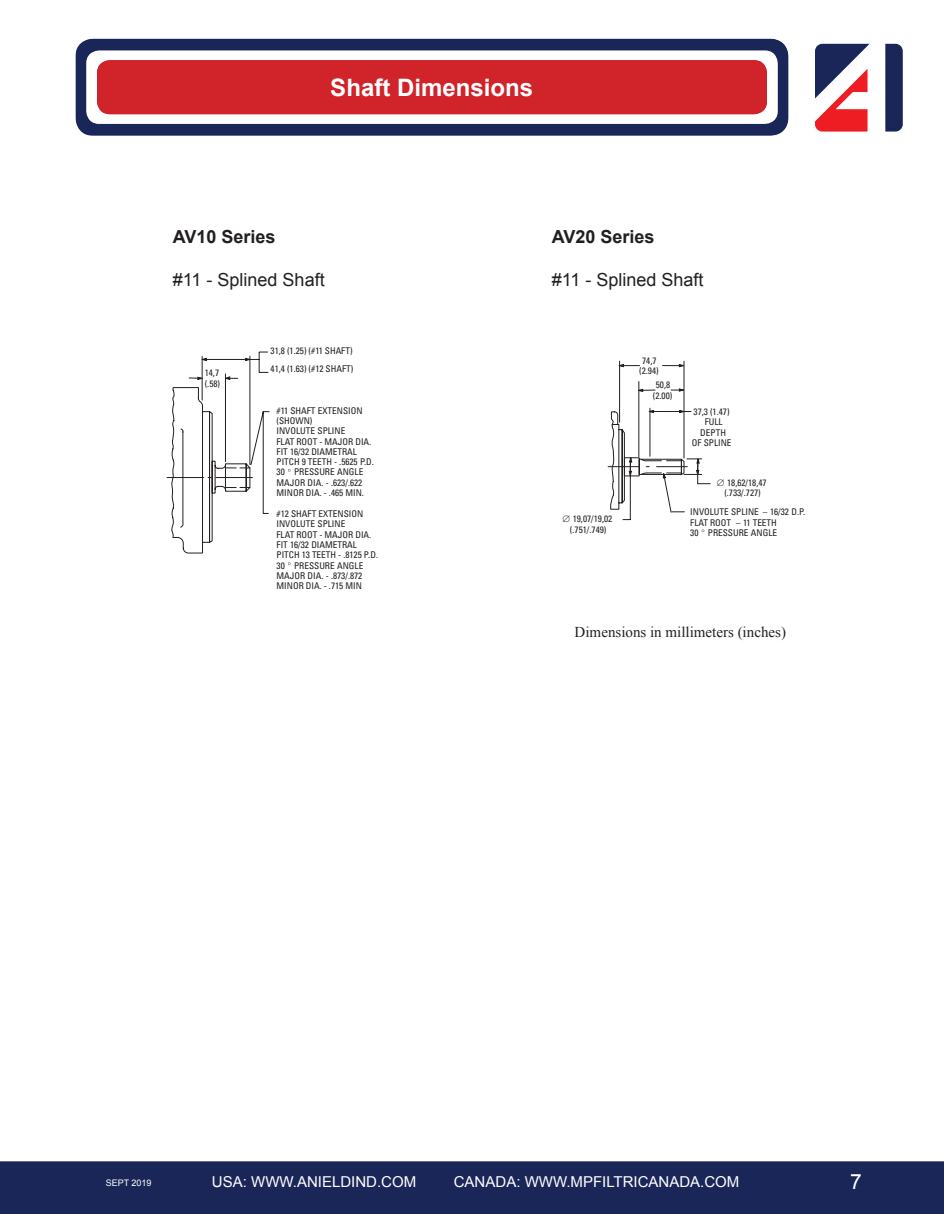
<style>
.page{position:relative;width:944px;height:1214px;background:#fff}
.page>*{position:absolute;margin:0;border:0;box-sizing:border-box;transform-origin:0 0}
.t1{font:700 24px "Arial";color:#fff}
.t2{font:21px "Arial";color:#fff}
.t3{font:18px "Arial";color:#231f20}
.t4{font:700 18px "Arial";color:#231f20}
.t5{font:15px "Arial";color:#fff}
.t6{font:15px "Times New Roman";color:#231f20}
.t7{font:condensed 9.3px/10.4px "Univers LT Std";color:#231f20}
.t8{font:9px "Arial";color:#fff}
</style>
<div class="page">
<div style="left:0;top:1161px;width:944px;height:53px;background:#1a2657"></div>
<svg style="left:815px;top:44px;width:54px;height:88px"></svg>
<svg style="left:885px;top:44px;width:17px;height:88px"></svg>
<div style="left:75px;top:39px;width:713px;height:97px;background:#1a2657"></div>
<div style="left:86px;top:50px;width:691px;height:74px;background:#fff;border-radius:13px"></div>
<div style="left:97px;top:60px;width:670px;height:54px;background:#d1232a;border-radius:13px"></div>
<svg style="left:166px;top:351px;width:104px;height:203px"></svg>
<svg style="left:607px;top:360px;width:104px;height:160px"></svg>
<h1 class="t1" style="left:330px;top:71px;width:204px">Shaft Dimensions</h1>
<h3 class="t4" style="left:173px;top:225px;width:104px">AV10 Series</h3>
<h3 class="t3" style="left:173px;top:268px;width:153px">#11 - Splined Shaft</h3>
<p class="t7" style="left:205px;top:368px;width:17px">14,7 (.58)</p>
<p class="t7" style="left:270px;top:342px;width:84px;line-height:17.7px">31,8 (1.25) (#11 SHAFT)<br>41,4 (1.63) (#12 SHAFT)</p>
<p class="t7" style="left:276px;top:405px;width:99px">#11 SHAFT EXTENSION (SHOWN)<br>INVOLUTE SPLINE<br>FLAT ROOT - MAJOR DIA.<br>FIT 16/32 DIAMETRAL<br>PITCH 9 TEETH - .5625 P.D.<br>30 PRESSURE ANGLE<br>MAJOR DIA. - .623/.622<br>MINOR DIA. - .465 MIN.</p>
<p class="t7" style="left:276px;top:508px;width:103px">#12 SHAFT EXTENSION<br>INVOLUTE SPLINE<br>FLAT ROOT - MAJOR DIA.<br>FIT 16/32 DIAMETRAL<br>PITCH 13 TEETH - .8125 P.D.<br>30 PRESSURE ANGLE<br>MAJOR DIA. - .873/.872<br>MINOR DIA. - .715 MIN</p>
<p class="t7" style="left:301px;top:400px;width:77px">#13 WOODRUFF KEY</p>
<p class="t7" style="left:307px;top:507px;width:54px">(1.0267/1.0167)</p>
<p class="t7" style="left:313px;top:525px;width:57px">.875-18 #2 THD.</p>
<h3 class="t4" style="left:551px;top:225px;width:104px">AV20 Series</h3>
<h3 class="t3" style="left:551px;top:268px;width:153px">#11 - Splined Shaft</h3>
<p class="t7" style="left:562px;top:513px;width:51px;text-align:center">∅ 19,07/19,02 (.751/.749)</p>
<p class="t7" style="left:639px;top:355px;width:21px;text-align:center">74,7 (2.94)</p>
<p class="t7" style="left:653px;top:379px;width:21px;text-align:center">50,8 (2.00)</p>
<p class="t7" style="left:691px;top:406px;width:41px;text-align:center">37,3 (1.47)<br>FULL<br>DEPTH<br>OF SPLINE</p>
<p class="t7" style="left:717px;top:477px;width:51px;text-align:center">∅ 18,62/18,47 (.733/.727)</p>
<p class="t7" style="left:690px;top:506px;width:116px">INVOLUTE SPLINE – 16/32 D.P.<br>FLAT ROOT – 11 TEETH<br>30 PRESSURE ANGLE</p>
<h3 class="t6" style="left:574px;top:621px;width:213px">Dimensions in millimeters (inches)</h3>
<p class="t8" style="left:106px;top:1177px;width:47px">SEPT 2019</p>
<h3 class="t5" style="left:212px;top:1172px;width:206px">USA: WWW.ANIELDIND.COM</h3>
<h3 class="t5" style="left:454px;top:1172px;width:287px">CANADA: WWW.MPFILTRICANADA.COM</h3>
<h2 class="t2" style="left:850px;top:1168px;width:13px">7</h2>
</div>
